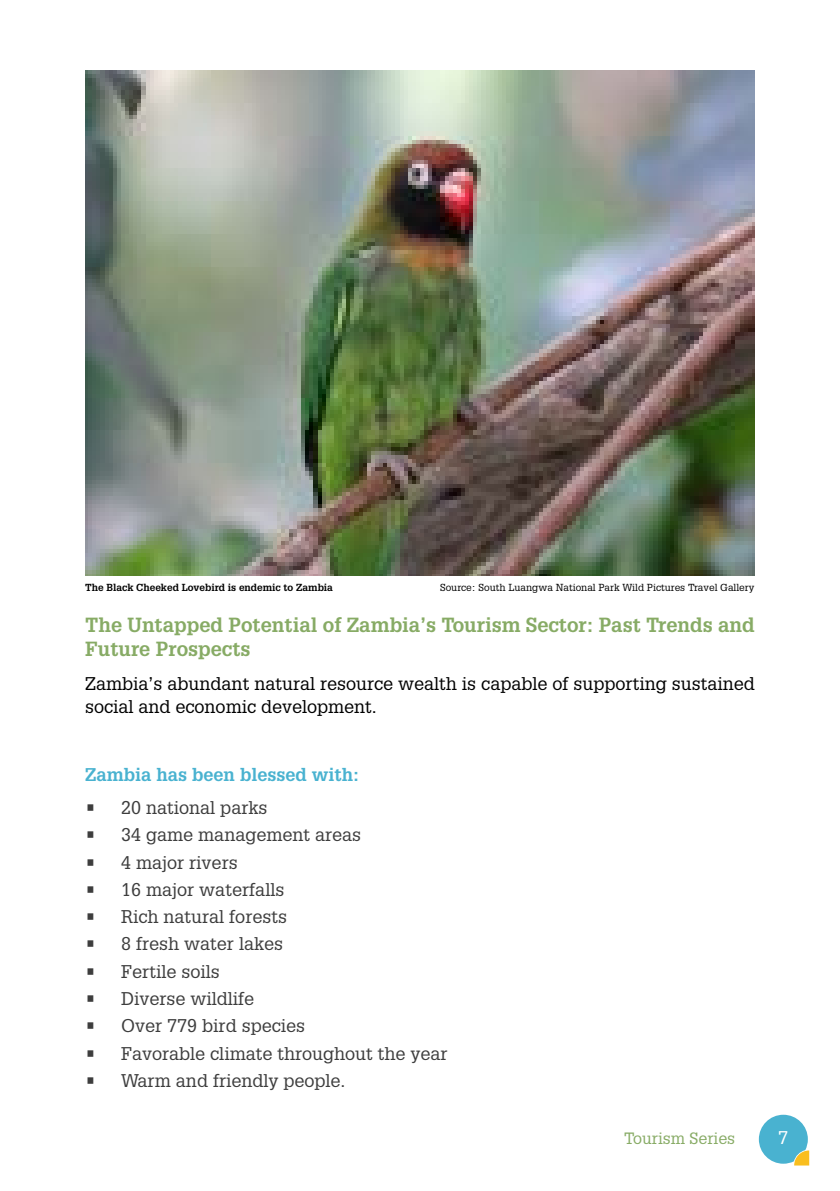
<style>
.page{position:relative;width:840px;height:1191px;background:#fff}
.page>*{position:absolute;margin:0;border:0;box-sizing:border-box;transform-origin:0 0}
.t1{font:700 20px/24px "AG Gloria C";color:#87ab65}
.t2{font:18px "AG Gloria C";color:#3d3d3d}
.t3{font:18px/22.8px "AG Gloria C";color:#000}
.t4{font:700 18px "AG Gloria C";color:#49b2d0}
.t5{font:18px "AG Gloria C";color:#fff}
.t6{font:16px "AG Gloria C";color:#87ab65}
.t7{font:10px "AG Gloria C";color:#000}
.t8{font:700 10px "AG Gloria C";color:#000}
</style>
<div class="page">
<svg style="left:758px;top:1114px;width:50px;height:51px"></svg>
<img style="left:85px;top:71px;width:669px;height:504px">
<p class="t8" style="left:85px;top:581px;width:249px">The Black Cheeked Lovebird is endemic to Zambia</p>
<p class="t7" style="left:440px;top:581px;width:315px">Source: South Luangwa National Park Wild Pictures Travel Gallery</p>
<p class="t1" style="left:85px;top:612px;width:670px">The Untapped Potential of Zambia’s Tourism Sector: Past Trends and<br>Future Prospects</p>
<p class="t3" style="left:85px;top:672px;width:671px">Zambia’s abundant natural resource wealth is capable of supporting sustained social and economic development.</p>
<p class="t4" style="left:85px;top:764px;width:275px">Zambia has been blessed with:</p>
<p class="t2" style="left:85px;top:797px;width:184px">• 20 national parks</p>
<p class="t2" style="left:85px;top:824px;width:277px">• 34 game management areas</p>
<p class="t2" style="left:85px;top:852px;width:154px">• 4 major rivers</p>
<p class="t2" style="left:85px;top:879px;width:201px">• 16 major waterfalls</p>
<p class="t2" style="left:85px;top:906px;width:203px">• Rich natural forests</p>
<p class="t2" style="left:85px;top:933px;width:199px">• 8 fresh water lakes</p>
<p class="t2" style="left:85px;top:961px;width:136px">• Fertile soils</p>
<p class="t2" style="left:85px;top:988px;width:171px">• Diverse wildlife</p>
<p class="t2" style="left:85px;top:1015px;width:221px">• Over 779 bird species</p>
<p class="t2" style="left:85px;top:1042px;width:364px">• Favorable climate throughout the year</p>
<p class="t2" style="left:85px;top:1070px;width:262px">• Warm and friendly people.</p>
<p class="t6" style="left:623px;top:1128px;width:113px">Tourism Series</p>
<p class="t5" style="left:777px;top:1127px;width:12px">7</p>
</div>
